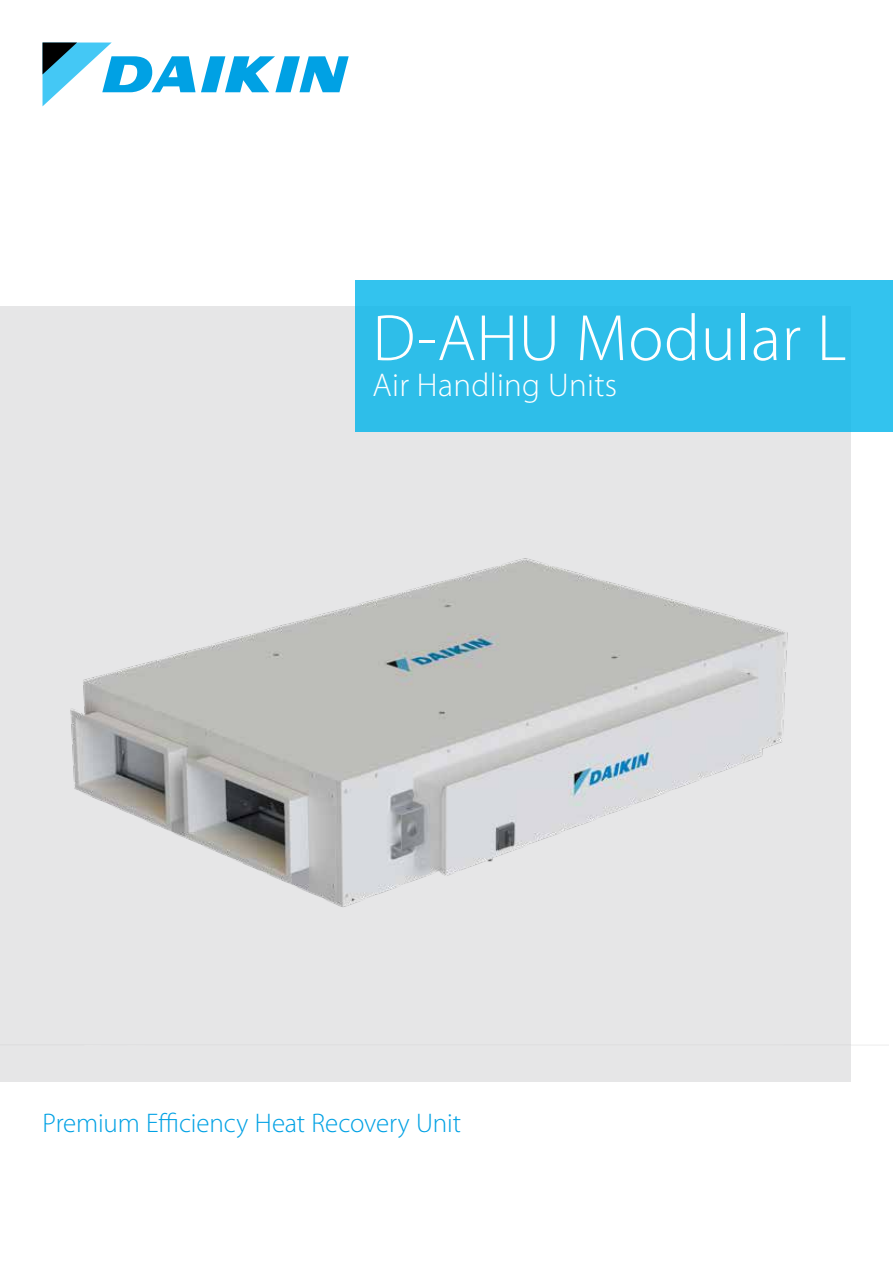
<style>
.page{position:relative;width:893px;height:1263px;background:#fff}
.page>*{position:absolute;margin:0;border:0;box-sizing:border-box;transform-origin:0 0}
.t1{font:300 66px "Myriad Pro";letter-spacing:.01em;color:#fff}
.t2{font:300 33px "Myriad Pro";letter-spacing:.01em;color:#fff}
.t3{font:300 27px "Myriad Pro";letter-spacing:-.005em;color:#00a1e4}
</style>
<div class="page">
<div style="left:0;top:307px;width:850px;height:775px;background:#e6e6e7"></div>
<div style="left:355px;top:281px;width:538px;height:151px;background:#2ebee9"></div>
<svg style="left:43px;top:43px;width:306px;height:63px"></svg>
<img style="left:70px;top:432px;width:819px;height:614px">
<h1 class="t1" style="left:372px;top:302px;width:475px">D-AHU Modular L</h1>
<p class="t2" style="left:372px;top:367px;width:246px">Air Handling Units</p>
<p class="t3" style="left:43px;top:1108px;width:420px">Premium Efficiency Heat Recovery Unit</p>
</div>
